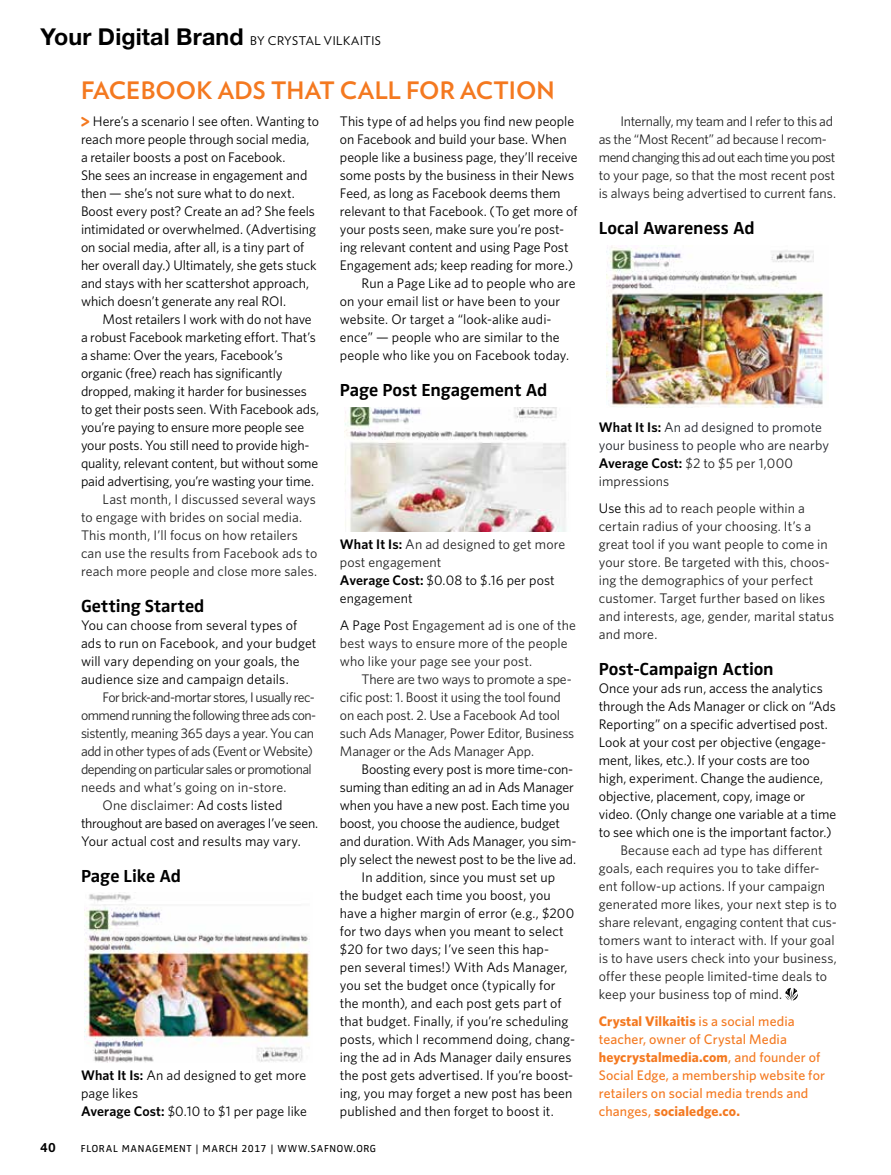
<style>
.page{position:relative;width:891px;height:1175px;background:#fff}
.page>*{position:absolute;margin:0;border:0;box-sizing:border-box;transform-origin:0 0}
.t1{font:700 24px "Verlag";letter-spacing:.005em;color:#f47920}
.t2{font:700 18px "Zwo";letter-spacing:-.005em;color:#000}
.t3{font:13.8px/18px "Whitney";letter-spacing:-.005em;color:#000}
.t4{font:13.8px/18px "Whitney";color:#222}
.t5{font:13.8px/18px "Whitney";letter-spacing:-.02em;color:#222}
.t6{font:500 13.8px/18px "Whitney";letter-spacing:.01em;color:#f47920}
.t7{font:13.8px "Whitney";letter-spacing:-.045em;color:#222}
.t8{font:13.8px/18px "Whitney";letter-spacing:.01em;color:#1d2129}
.t9{font:13.8px "Whitney";letter-spacing:-.025em;color:#222}
.t10{font:13.8px "Whitney";letter-spacing:-.035em;color:#222}
.t11{font:700 12.75px "Helvetica Neue";color:#000}
.t12{font:12px "Verlag";letter-spacing:.045em;color:#000}
.t13{font:10.5px "Zwo";letter-spacing:.055em;color:#000}
.s1{font-family:"Helvetica Neue";font-weight:700;font-size:23.25px}
.s2{font-family:"Helvetica Rounded";font-weight:900;font-size:18.75px;color:#f47920}
.s3{color:#000}
.s4{font-weight:600;color:#000}
.s5{color:#1d2129}
.s6{font-weight:600}
.s7{color:#222}
.s8{font-weight:700}
</style>
<div class="page">
<svg style="left:785px;top:987px;width:13px;height:13px"></svg>
<img style="left:607px;top:245px;width:219px;height:162px">
<img style="left:344px;top:407px;width:223px;height:124px">
<img style="left:85px;top:892px;width:225px;height:170px">
<p class="t12" style="left:40px;top:34px;width:342px"><span class="s1">Your Digital Brand</span> BY CRYSTAL VILKAITIS</p>
<h1 class="t1" style="left:81px;top:76px;width:475px">FACEBOOK ADS THAT CALL FOR ACTION</h1>
<p class="t3" style="left:81px;top:112px;width:240px"><span class="s2">&gt;</span> Here’s a scenario I see often. Wanting to reach more people through social media, a retailer boosts a post on Facebook.<br>She sees an increase in engagement and then — she’s not sure what to do next.<br>Boost every post? Create an ad? She feels intimidated or overwhelmed. (Advertising on social media, after all, is a tiny part of her overall day.) Ultimately, she gets stuck and stays with her scattershot approach, which doesn’t generate any real ROI.</p>
<p class="t3" style="left:81px;top:310px;width:240px;text-indent:22px">Most retailers I work with do not have a robust Facebook marketing effort. That’s a shame: Over the years, Facebook’s organic (free) reach has significantly dropped, making it harder for businesses to get their posts seen. With Facebook ads, you’re paying to ensure more people see your posts. You still need to provide high&shy;quality, relevant content, but without some paid advertising, you’re wasting your time.</p>
<p class="t4" style="left:81px;top:490px;width:238px;text-indent:22px">Last month, I discussed several ways to engage with brides on social media.<br>This month, I’ll focus on how retailers can use the results from Facebook ads to reach more people and close more sales.</p>
<h2 class="t2" style="left:81px;top:595px;width:125px">Getting Started</h2>
<p class="t3" style="left:81px;top:616px;width:237px">You can choose from several types of ads to run on Facebook, and your budget will vary depending on your goals, the audience size and campaign details.</p>
<p class="t7" style="left:103px;top:689px;width:214px">For brick-and-mortar stores, I usually rec-</p>
<p class="t7" style="left:81px;top:707px;width:237px">ommend running the following three ads con-</p>
<p class="t9" style="left:81px;top:725px;width:235px">sistently, meaning 365 days a year. You can</p>
<p class="t10" style="left:81px;top:743px;width:233px">add in other types of ads (Event or Website)</p>
<p class="t7" style="left:81px;top:761px;width:232px">depending on particular sales or promotional</p>
<p class="t4" style="left:81px;top:778px;width:207px">needs and what’s going on in-store.</p>
<p class="t4" style="left:103px;top:796px;width:181px">One disclaimer: <span class="s3">Ad costs listed</span></p>
<p class="t3" style="left:81px;top:814px;width:239px">throughout are based on averages I’ve seen.</p>
<p class="t3" style="left:81px;top:832px;width:221px">Your actual cost and results may vary.</p>
<h2 class="t2" style="left:81px;top:865px;width:102px">Page Like Ad</h2>
<p class="t3" style="left:340px;top:112px;width:236px">This type of ad helps you find new people</p>
<p class="t3" style="left:340px;top:130px;width:228px">on Facebook and build your base. When</p>
<p class="t3" style="left:340px;top:148px;width:239px">people like a business page, they’ll receive</p>
<p class="t3" style="left:340px;top:166px;width:236px">some posts by the business in their News</p>
<p class="t3" style="left:340px;top:184px;width:222px">Feed, as long as Facebook deems them</p>
<p class="t3" style="left:340px;top:202px;width:239px">relevant to that Facebook. (To get more of</p>
<p class="t3" style="left:340px;top:220px;width:226px">your posts seen, make sure you’re post-</p>
<p class="t3" style="left:340px;top:238px;width:230px">ing relevant content and using Page Post</p>
<p class="t3" style="left:340px;top:256px;width:235px">Engagement ads; keep reading for more.)</p>
<p class="t3" style="left:362px;top:274px;width:216px">Run a Page Like ad to people who are</p>
<p class="t3" style="left:340px;top:292px;width:222px">on your email list or have been to your</p>
<p class="t3" style="left:340px;top:310px;width:213px">website. Or target a “look-alike audi-</p>
<p class="t3" style="left:340px;top:328px;width:221px">ence” — people who are similar to the</p>
<p class="t3" style="left:340px;top:346px;width:231px">people who like you on Facebook today.</p>
<h2 class="t2" style="left:340px;top:379px;width:209px">Page Post Engagement Ad</h2>
<p class="t4" style="left:340px;top:535px;width:227px"><span class="s4">What It Is:</span> <span class="s5">A</span>n ad designed to get more post engagement<br><span class="s4">Average Cost:</span> <span class="s3">$0.08 to $.16 per post engagement</span></p>
<p class="t4" style="left:340px;top:616px;width:238px"><span class="s3">A Page Po</span>st Engagement ad is one of the best ways to ensure more of the people who like your page see your post.</p>
<p class="t4" style="left:340px;top:670px;width:236px;text-indent:22px">There are two ways to promote a spe&shy;cific post: 1. Boost it using the tool found on each post. 2. Use a Facebook Ad tool such Ads Manager, Power Editor, Business Manager or the Ads Manager App.</p>
<p class="t3" style="left:362px;top:760px;width:213px">Boosting every post is more time-con-</p>
<p class="t3" style="left:340px;top:778px;width:235px">suming than editing an ad in Ads Manager</p>
<p class="t3" style="left:340px;top:796px;width:231px">when you have a new post. Each time you</p>
<p class="t3" style="left:340px;top:814px;width:222px">boost, you choose the audience, budget</p>
<p class="t3" style="left:340px;top:832px;width:238px">and duration. With Ads Manager, you sim-</p>
<p class="t3" style="left:340px;top:850px;width:238px">ply select the newest post to be the live ad.</p>
<p class="t3" style="left:362px;top:868px;width:195px">In addition, since you must set up</p>
<p class="t3" style="left:340px;top:886px;width:212px">the budget each time you boost, you</p>
<p class="t3" style="left:340px;top:904px;width:236px">have a higher margin of error (e.g., $200</p>
<p class="t3" style="left:340px;top:922px;width:225px">for two days when you meant to select</p>
<p class="t3" style="left:340px;top:940px;width:211px">$20 for two days; I’ve seen this hap-</p>
<p class="t3" style="left:340px;top:958px;width:229px">pen several times!) With Ads Manager,</p>
<p class="t3" style="left:340px;top:976px;width:217px">you set the budget once (typically for</p>
<p class="t3" style="left:340px;top:994px;width:223px">the month), and each post gets part of</p>
<p class="t3" style="left:340px;top:1012px;width:230px">that budget. Finally, if you’re scheduling</p>
<p class="t3" style="left:340px;top:1030px;width:237px">posts, which I recommend doing, chang-</p>
<p class="t3" style="left:340px;top:1048px;width:233px">ing the ad in Ads Manager daily ensures</p>
<p class="t3" style="left:340px;top:1066px;width:235px">the post gets advertised. If you’re boost-</p>
<p class="t3" style="left:340px;top:1084px;width:234px">ing, you may forget a new post has been</p>
<p class="t3" style="left:340px;top:1102px;width:215px">published and then forget to boost it.</p>
<p class="t3" style="left:81px;top:1066px;width:228px"><span class="s6">What It Is:</span> An ad designed to get more page likes<br><span class="s6">Average Cost:</span> $0.10 to $1 per page like</p>
<p class="t11" style="left:40px;top:1140px;width:17px">40</p>
<p class="t13" style="left:81px;top:1142px;width:297px">FLORAL MANAGEMENT | MARCH 2017 | WWW.SAFNOW.ORG</p>
<p class="t5" style="left:599px;top:112px;width:239px;text-indent:22px">Internally, my team and I refer to this ad as the “Most Recent” ad because I recom&shy;mend changing this ad out each time you post to your page, so that the most recent post is always being advertised to current fans.</p>
<h2 class="t2" style="left:599px;top:217px;width:157px">Local Awareness Ad</h2>
<p class="t8" style="left:599px;top:418px;width:232px"><span class="s4">What It Is:</span> An ad designed to promote your business to people who are nearby<br><span class="s4">Average Cost:</span> <span class="s7">$2 to $5 per 1,000 impressions</span></p>
<p class="t4" style="left:599px;top:499px;width:237px"><span class="s3">Use th</span>is ad to reach people within a certain radius of your choosing. It’s a great tool if you want people to come in your store. Be targeted with this, choos&shy;ing the demographics of your perfect customer. Target further based on likes and interests, age, gender, marital status and more.</p>
<h2 class="t2" style="left:599px;top:658px;width:176px">Post-Campaign Action</h2>
<p class="t3" style="left:599px;top:679px;width:239px">Once your ads run, access the analytics through the Ads Manager or click on “Ads Reporting” on a specific advertised post.<br>Look at your cost per objective (engage&shy;ment, likes, etc.). If your costs are too high, experiment. Change the audience, objective, placement, copy, image or video. (Only change one variable at a time to see which one is the important factor.)</p>
<p class="t4" style="left:599px;top:841px;width:240px;text-indent:22px">Because each ad type has different goals, each requires you to take differ&shy;ent follow-up actions. If your campaign generated more likes, your next step is to share relevant, engaging content that cus&shy;tomers want to interact with. If your goal is to have users check into your business, offer these people limited-time deals to keep your business top of mind.</p>
<p class="t6" style="left:599px;top:1012px;width:228px"><span class="s8">Crystal Vilkaitis</span> is a social media teacher, owner of Crystal Media <span class="s8">heycrystalmedia.com</span>, and founder of Social Edge, a membership website for retailers on social media trends and changes, <span class="s8">socialedge.co.</span></p>
</div>
